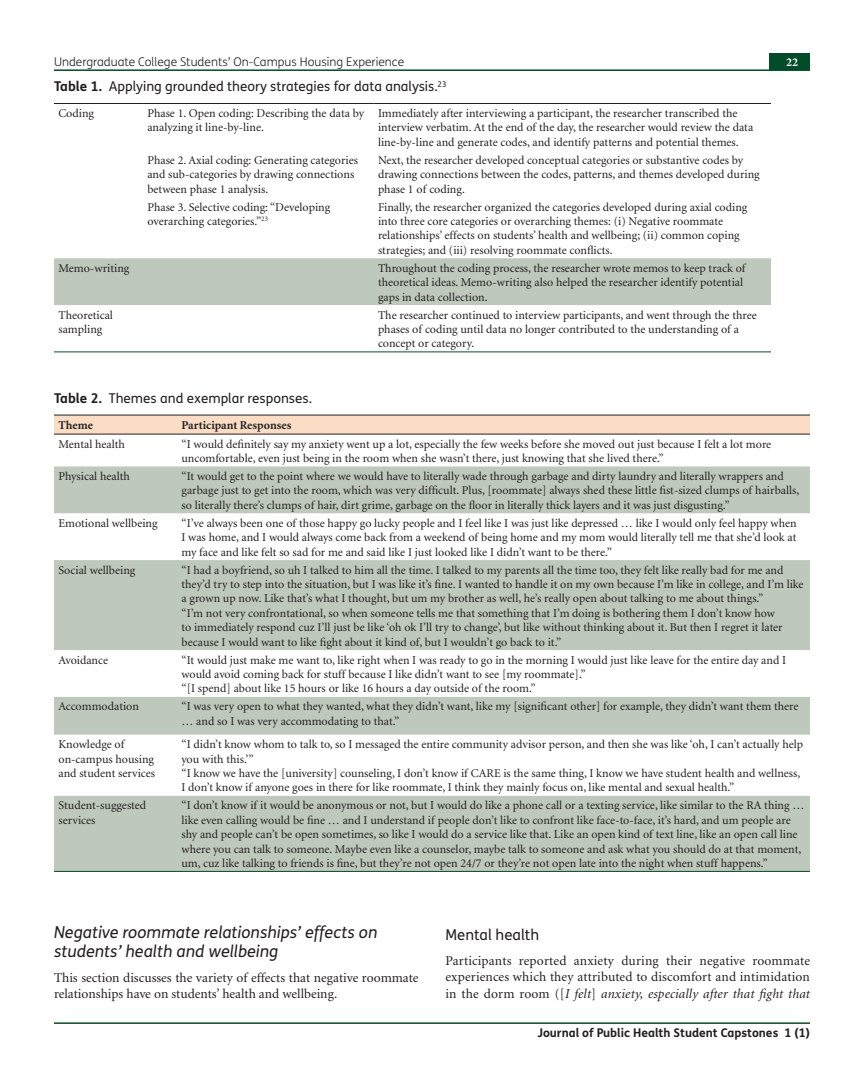
<style>
.page{position:relative;width:864px;height:1080px;background:#fff}
.page>*{position:absolute;margin:0;border:0;box-sizing:border-box;transform-origin:0 0}
.heading2{font:italic 16.5px/19.5px "FS Me";color:#231f20}
.heading3{font:15px "FS Me";color:#231f20}
.para_first{font:13.5px/16.5px "Minion";color:#231f20}
.table_title{font:13.5px "FS Me";color:#231f20}
.table_body{font:12px/14.4px "Minion";color:#231f20}
.t1{font:300 12px "FS Me";color:#231f20}
.t2{font:700 12px "FS Me";color:#231f20}
.table_head{font:700 12px "Minion";color:#231f20}
.Folio{font:700 12px "Minion Pro";color:#fff}
.s1{font-weight:700}
.s2{font-style:italic}
</style>
<div class="page">
<hr style="left:54px;top:1022px;width:756px;height:2px;background:#0a4b28">
<hr style="left:54px;top:69px;width:756px;height:2px;background:#004b28">
<div style="left:770px;top:53px;width:40px;height:17px;background:#004b28"></div>
<div style="left:54px;top:258px;width:717px;height:47px;background:#bfc8bc"></div>
<hr style="left:54px;top:103px;width:89px;height:1px;background:#231f20">
<hr style="left:143px;top:103px;width:231px;height:1px;background:#231f20">
<hr style="left:374px;top:103px;width:397px;height:1px;background:#231f20">
<hr style="left:54px;top:352px;width:89px;height:1px;background:#0a4b28">
<hr style="left:143px;top:352px;width:231px;height:1px;background:#0a4b28">
<hr style="left:374px;top:352px;width:397px;height:1px;background:#0a4b28">
<div style="left:54px;top:416px;width:756px;height:18px;background:#fbddc6"></div>
<svg style="left:54px;top:466px;width:756px;height:405px;fill:#bfc8bc"></svg>
<hr style="left:54px;top:415px;width:123px;height:1px;background:#231f20">
<hr style="left:177px;top:415px;width:633px;height:1px;background:#231f20">
<hr style="left:54px;top:434px;width:123px;height:1px;background:#231f20">
<hr style="left:177px;top:434px;width:633px;height:1px;background:#231f20">
<hr style="left:54px;top:871px;width:123px;height:1px;background:#0a4b28">
<hr style="left:177px;top:871px;width:633px;height:1px;background:#0a4b28">
<p class="t1" style="left:54px;top:55px;width:352px">Undergraduate College Students’ On-Campus Housing Experience</p>
<p class="Folio" style="left:786px;top:53px;width:13px">22</p>
<p class="table_title" style="left:54px;top:79px;width:394px"><span class="s1">Table 1.</span> Applying grounded theory strategies for data analysis.<sup>23</sup></p>
<p class="table_body" style="left:58px;top:106px;width:37px">Coding</p>
<p class="table_body" style="left:147px;top:106px;width:218px">Phase 1. Open coding: Describing the data by analyzing it line-by-line.</p>
<p class="table_body" style="left:378px;top:106px;width:377px">Immediately after interviewing a participant, the researcher transcribed the interview verbatim. At the end of the day, the researcher would review the data line-by-line and generate codes, and identify patterns and potential themes.</p>
<p class="table_body" style="left:147px;top:153px;width:212px">Phase 2. Axial coding: Generating categories and sub-categories by drawing connections between phase 1 analysis.</p>
<p class="table_body" style="left:378px;top:153px;width:383px">Next, the researcher developed conceptual categories or substantive codes by drawing connections between the codes, patterns, and themes developed during phase 1 of coding.</p>
<p class="table_body" style="left:147px;top:200px;width:184px">Phase 3. Selective coding: “Developing overarching categories.”<sup>23</sup></p>
<p class="table_body" style="left:378px;top:200px;width:371px">Finally, the researcher organized the categories developed during axial coding into three core categories or overarching themes: (i) Negative roommate relationships’ effects on students’ health and wellbeing; (ii) common coping strategies; and (iii) resolving roommate conflicts.</p>
<p class="table_body" style="left:58px;top:261px;width:72px">Memo-writing</p>
<p class="table_body" style="left:378px;top:261px;width:369px">Throughout the coding process, the researcher wrote memos to keep track of theoretical ideas. Memo-writing also helped the researcher identify potential gaps in data collection.</p>
<p class="table_body" style="left:58px;top:308px;width:56px">Theoretical sampling</p>
<p class="table_body" style="left:378px;top:308px;width:380px">The researcher continued to interview participants, and went through the three phases of coding until data no longer contributed to the understanding of a concept or category.</p>
<p class="table_title" style="left:54px;top:390px;width:259px"><span class="s1">Table 2.</span> Themes and exemplar responses.</p>
<p class="table_head" style="left:58px;top:419px;width:36px">Theme</p>
<p class="table_head" style="left:182px;top:419px;width:111px">Participant Responses</p>
<p class="table_body" style="left:58px;top:437px;width:68px">Mental health</p>
<p class="table_body" style="left:182px;top:437px;width:591px">“I would definitely say my anxiety went up a lot, especially the few weeks before she moved out just because I felt a lot more uncomfortable, even just being in the room when she wasn’t there, just knowing that she lived there.”</p>
<p class="table_body" style="left:58px;top:469px;width:73px">Physical health</p>
<p class="table_body" style="left:182px;top:469px;width:619px">“It would get to the point where we would have to literally wade through garbage and dirty laundry and literally wrappers and garbage just to get into the room, which was very difficult. Plus, [roommate] always shed these little fist-sized clumps of hairballs, so literally there’s clumps of hair, dirt grime, garbage on the floor in literally thick layers and it was just disgusting.”</p>
<p class="table_body" style="left:58px;top:516px;width:101px">Emotional wellbeing</p>
<p class="table_body" style="left:182px;top:516px;width:617px;text-align:justify">“I’ve always been one of those happy go lucky people and I feel like I was just like depressed … like I would only feel happy when I was home, and I would always come back from a weekend of being home and my mom would literally tell me that she’d look at my face and like felt so sad for me and said like I just looked like I didn’t want to be there.”</p>
<p class="table_body" style="left:58px;top:563px;width:78px">Social wellbeing</p>
<p class="table_body" style="left:182px;top:563px;width:624px">“I had a boyfriend, so uh I talked to him all the time. I talked to my parents all the time too, they felt like really bad for me and they’d try to step into the situation, but I was like it’s fine. I wanted to handle it on my own because I’m like in college, and I’m like a grown up now. Like that’s what I thought, but um my brother as well, he’s really open about talking to me about things.”</p>
<p class="table_body" style="left:182px;top:606px;width:603px">“I’m not very confrontational, so when someone tells me that something that I’m doing is bothering them I don’t know how to immediately respond cuz I’ll just be like ‘oh ok I’ll try to change’, but like without thinking about it. But then I regret it later because I would want to like fight about it kind of, but I wouldn’t go back to it.”</p>
<p class="table_body" style="left:58px;top:653px;width:51px">Avoidance</p>
<p class="table_body" style="left:182px;top:653px;width:606px">“It would just make me want to, like right when I was ready to go in the morning I would just like leave for the entire day and I would avoid coming back for stuff because I like didn’t want to see [my roommate].”</p>
<p class="table_body" style="left:182px;top:682px;width:356px">“[I spend] about like 15 hours or like 16 hours a day outside of the room.”</p>
<p class="table_body" style="left:58px;top:700px;width:82px">Accommodation</p>
<p class="table_body" style="left:182px;top:700px;width:618px">“I was very open to what they wanted, what they didn’t want, like my [significant other] for example, they didn’t want them there … and so I was very accommodating to that.”</p>
<p class="table_body" style="left:58px;top:738px;width:98px">Knowledge of on-campus housing and student services</p>
<p class="table_body" style="left:182px;top:738px;width:623px">“I didn’t know whom to talk to, so I messaged the entire community advisor person, and then she was like ‘oh, I can’t actually help you with this.’”</p>
<p class="table_body" style="left:182px;top:766px;width:620px">“I know we have the [university] counseling, I don’t know if CARE is the same thing, I know we have student health and wellness,<br>I don’t know if anyone goes in there for like roommate, I think they mainly focus on, like mental and sexual health.”</p>
<p class="table_body" style="left:58px;top:799px;width:89px">Student-suggested services</p>
<p class="table_body" style="left:182px;top:799px;width:624px">“I don’t know if it would be anonymous or not, but I would do like a phone call or a texting service, like similar to the RA thing … like even calling would be fine … and I understand if people don’t like to confront like face-to-face, it’s hard, and um people are shy and people can’t be open sometimes, so like I would do a service like that. Like an open kind of text line, like an open call line where you can talk to someone. Maybe even like a counselor, maybe talk to someone and ask what you should do at that moment, um, cuz like talking to friends is fine, but they’re not open 24/7 or they’re not open late into the night when stuff happens.”</p>
<p class="heading2" style="left:54px;top:922px;width:325px">Negative roommate relationships’ effects on students’ health and wellbeing</p>
<p class="para_first" style="left:54px;top:970px;width:366px">This section discusses the variety of effects that negative roommate relationships have on students’ health and wellbeing.</p>
<p class="heading3" style="left:446px;top:926px;width:95px">Mental health</p>
<p class="para_first" style="left:446px;top:953px;width:366px;text-align:justify">Participants reported anxiety during their negative roommate experiences which they attributed to discomfort and intimidation in the dorm room ([<span class="s2">I felt</span>] <span class="s2">anxiety, especially after that fight that</span></p>
<p class="t2" style="left:537px;top:1026px;width:274px">Journal of Public Health Student Capstones 1 (1)</p>
</div>
